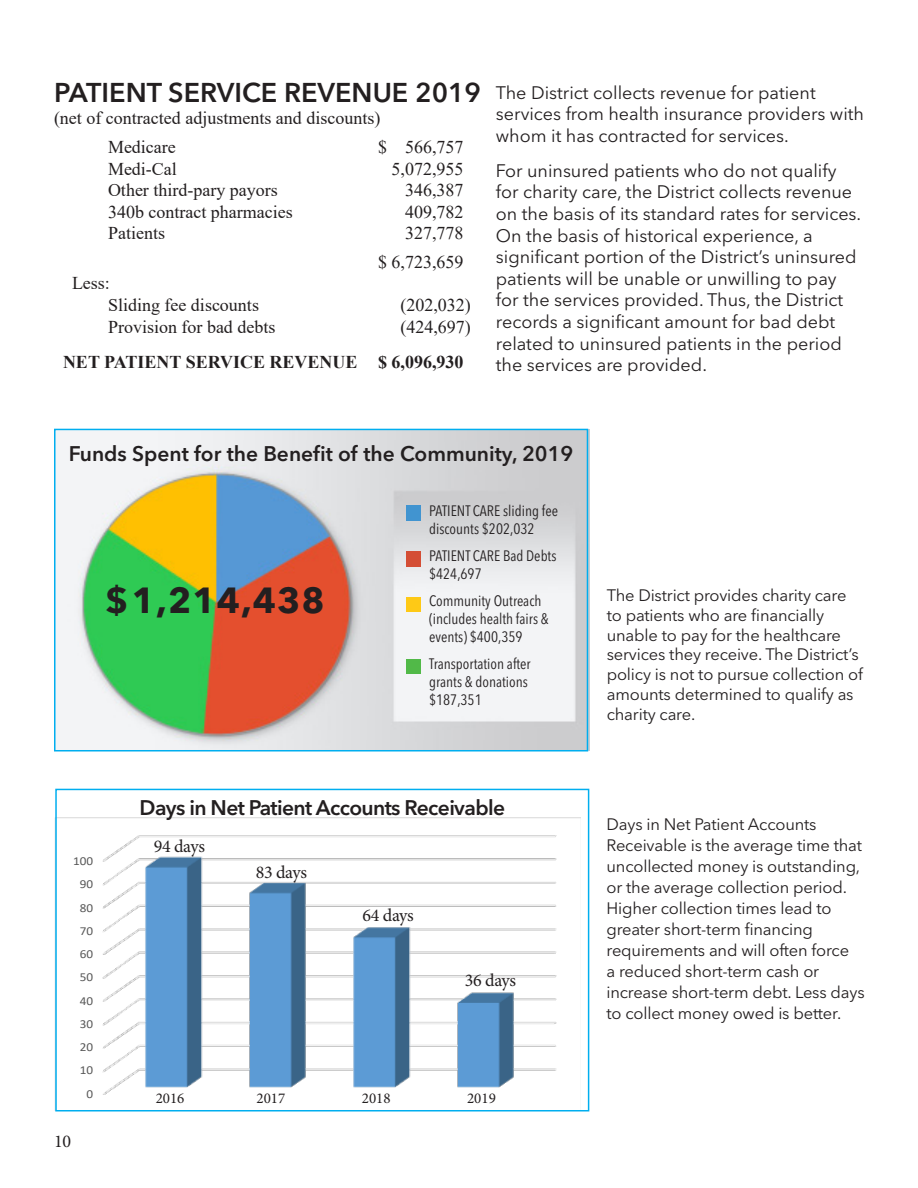
<style>
.page{position:relative;width:918px;height:1188px;background:#fff}
.page>*{position:absolute;margin:0;border:0;box-sizing:border-box;transform-origin:0 0}
.t1{font:700 36px "Avenir Next LT Pro";letter-spacing:.03em;color:#231f20}
.Paragraph_Style_1{font:600 27px "Avenir Next LT Pro";color:#231f20}
.t2{font:600 21px "Avenir Next LT Pro";color:#231f20}
.t3{font:600 21px "Avenir Next LT Pro";letter-spacing:-.02em;color:#231f20}
.Paragraph_Style_1-2{font:18px/21.6px "Avenir Next LT Pro";color:#231f20}
.Paragraph_Style_1-3{font:18px "Times New Roman";color:#231f20}
.Paragraph_Style_1-4{font:700 18px "Times New Roman";color:#231f20}
.t4{font:18px "Minion Pro";letter-spacing:-.02em;color:#231f20}
.t5{font:16.5px/21px "Avenir Next LT Pro";letter-spacing:-.01em;color:#231f20}
.t6{font:condensed 15px/18px "Avenir Next LT Pro";color:#231f20}
.t7{font:15px "Minion Pro";color:#231f20}
.t8{font:12.3px "Calibri";letter-spacing:-.005em;color:#595959;scale:1.08 1}
</style>
<div class="page">
<img style="left:57px;top:429px;width:532px;height:322px">
<div style="left:407px;top:505px;width:14px;height:15px;background:#4194d0"></div>
<div style="left:407px;top:552px;width:14px;height:15px;background:#d44e35"></div>
<div style="left:407px;top:597px;width:14px;height:14px;background:#fec916"></div>
<div style="left:407px;top:659px;width:14px;height:14px;background:#51b948"></div>
<svg style="left:58px;top:817px;width:523px;height:278px"></svg>
<div style="left:55px;top:789px;width:534px;height:323px;border:2px solid #00aeef"></div>
<div style="left:54px;top:429px;width:534px;height:323px;border:2px solid #00aeef"></div>
<p class="Paragraph_Style_1" style="left:54px;top:76px;width:429px">PATIENT SERVICE REVENUE 2019</p>
<p class="Paragraph_Style_1-3" style="left:54px;top:105px;width:328px">(net of contracted adjustments and discounts)</p>
<p class="Paragraph_Style_1-3" style="left:108px;top:134px;width:69px">Medicare</p>
<p class="Paragraph_Style_1-3" style="left:378px;top:134px;width:87px">$ 566,757</p>
<p class="Paragraph_Style_1-3" style="left:108px;top:156px;width:70px">Medi-Cal</p>
<p class="Paragraph_Style_1-3" style="left:392px;top:156px;width:73px">5,072,955</p>
<p class="Paragraph_Style_1-3" style="left:108px;top:177px;width:171px">Other third-pary payors</p>
<p class="Paragraph_Style_1-3" style="left:405px;top:177px;width:60px">346,387</p>
<p class="Paragraph_Style_1-3" style="left:108px;top:199px;width:186px">340b contract pharmacies</p>
<p class="Paragraph_Style_1-3" style="left:405px;top:199px;width:60px">409,782</p>
<p class="Paragraph_Style_1-3" style="left:108px;top:221px;width:59px">Patients</p>
<p class="Paragraph_Style_1-3" style="left:405px;top:221px;width:60px">327,778</p>
<p class="Paragraph_Style_1-3" style="left:378px;top:249px;width:87px">$ 6,723,659</p>
<p class="Paragraph_Style_1-3" style="left:72px;top:271px;width:39px">Less:</p>
<p class="Paragraph_Style_1-3" style="left:108px;top:292px;width:153px">Sliding fee discounts</p>
<p class="Paragraph_Style_1-3" style="left:400px;top:292px;width:72px">(202,032)</p>
<p class="Paragraph_Style_1-3" style="left:108px;top:314px;width:169px">Provision for bad debts</p>
<p class="Paragraph_Style_1-3" style="left:400px;top:314px;width:72px">(424,697)</p>
<p class="Paragraph_Style_1-4" style="left:63px;top:349px;width:402px">NET PATIENT SERVICE REVENUE $ 6,096,930</p>
<p class="Paragraph_Style_1-2" style="left:496px;top:81px;width:370px">The District collects revenue for patient services from health insurance providers with whom it has contracted for services.</p>
<p class="Paragraph_Style_1-2" style="left:496px;top:160px;width:367px">For uninsured patients who do not qualify for charity care, the District collects revenue on the basis of its standard rates for services.<br>On the basis of historical experience, a significant portion of the District’s uninsured patients will be unable or unwilling to pay for the services provided. Thus, the District records a significant amount for bad debt related to uninsured patients in the period the services are provided.</p>
<p class="t2" style="left:69px;top:441px;width:506px">Funds Spent for the Benefit of the Community, 2019</p>
<p class="t6" style="left:429px;top:502px;width:130px">PATIENT CARE sliding fee discounts $202,032</p>
<p class="t6" style="left:429px;top:547px;width:129px">PATIENT CARE Bad Debts $424,697</p>
<p class="t6" style="left:429px;top:592px;width:121px">Community Outreach (includes health fairs &amp; events) $400,359</p>
<p class="t6" style="left:429px;top:655px;width:103px">Transportation after grants &amp; donations $187,351</p>
<p class="t1" style="left:105px;top:578px;width:221px">$1,214,438</p>
<p class="t5" style="left:607px;top:585px;width:258px;line-height:19.8px">The District provides charity care to patients who are financially unable to pay for the healthcare services they receive. The District’s policy is not to pursue collection of amounts determined to qualify as charity care.</p>
<p class="t8" style="left:73px;top:853px;width:20px">100</p>
<p class="t8" style="left:80px;top:876px;width:14px">90</p>
<p class="t8" style="left:80px;top:899px;width:14px">80</p>
<p class="t8" style="left:80px;top:922px;width:14px">70</p>
<p class="t8" style="left:80px;top:946px;width:14px">60</p>
<p class="t8" style="left:80px;top:969px;width:14px">50</p>
<p class="t8" style="left:80px;top:992px;width:14px">40</p>
<p class="t8" style="left:80px;top:1015px;width:14px">30</p>
<p class="t8" style="left:80px;top:1039px;width:14px">20</p>
<p class="t8" style="left:80px;top:1062px;width:14px">10</p>
<p class="t4" style="left:54px;top:1129px;width:19px">10</p>
<p class="t8" style="left:87px;top:1085px;width:8px">0</p>
<p class="t3" style="left:140px;top:795px;width:367px">Days in Net Patient Accounts Receivable</p>
<p class="t4" style="left:154px;top:834px;width:53px">94 days</p>
<p class="t7" style="left:156px;top:1088px;width:30px">2016</p>
<p class="t4" style="left:256px;top:860px;width:53px">83 days</p>
<p class="t4" style="left:363px;top:903px;width:53px">64 days</p>
<p class="t4" style="left:465px;top:968px;width:53px">36 days</p>
<p class="t7" style="left:257px;top:1088px;width:30px">2017</p>
<p class="t7" style="left:362px;top:1088px;width:30px">2018</p>
<p class="t7" style="left:467px;top:1088px;width:30px">2019</p>
<p class="t5" style="left:607px;top:813px;width:260px">Days in Net Patient Accounts<br>Receivable is the average time that uncollected money is outstanding, or the average collection period.<br>Higher collection times lead to greater short-term financing requirements and will often force<br>a reduced short-term cash or increase short-term debt. Less days to collect money owed is better.</p>
</div>
